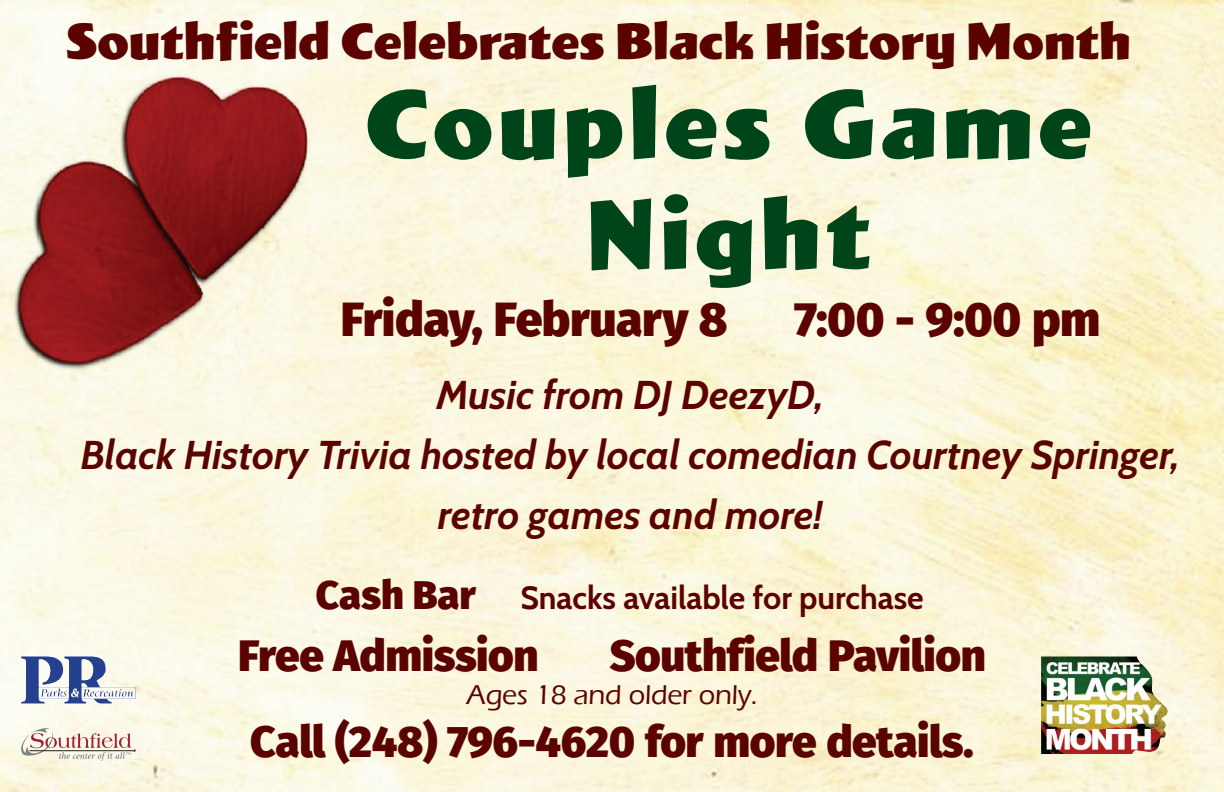
<style>
.page{position:relative;width:1224px;height:792px;background:#fff}
.page>*{position:absolute;margin:0;border:0;box-sizing:border-box;transform-origin:0 0}
.t1{font:700 92px/110.4px "Wigwag";letter-spacing:.05em;color:#004419;text-align:center}
.t2{font:700 48px "Wigwag";color:#5b0300}
.t3{font:800 48px "Fira Sans";letter-spacing:-.01em;color:#5b0300}
.t4{font:800 44px "Fira Sans";letter-spacing:-.01em;color:#5b0300}
.t5{font:italic 700 40px/60px "Cabin";color:#5b0300;text-align:center}
.t6{font:700 32px "Cabin";color:#5b0300}
.t7{font:500 28px "Eras ITC";letter-spacing:-.01em;color:#5b0300}
.s1{font-family:"Fira Sans";font-weight:800;font-size:40px}
</style>
<div class="page">
<img style="left:0;top:0;width:1224px;height:792px">
<img style="left:1041px;top:657px;width:127px;height:97px">
<img style="left:21px;top:656px;width:115px;height:47px">
<svg style="left:21px;top:728px;width:115px;height:33px;background:#e3d2c8"></svg>
<p class="t2" style="left:66px;top:11px;width:1066px">Southfield Celebrates Black History Month</p>
<h1 class="t1" style="left:365px;top:70px;width:728px">Couples Game<br>Night</h1>
<p class="t3" style="left:341px;top:285px;width:388px">Friday, February 8</p>
<p class="t3" style="left:794px;top:285px;width:308px">7:00 - 9:00 pm</p>
<p class="t5" style="left:80px;top:362px;width:1100px">Music from DJ DeezyD,<br>Black History Trivia hosted by local comedian Courtney Springer, retro games and more!</p>
<p class="t6" style="left:316px;top:573px;width:609px"><span class="s1">Cash Bar</span> Snacks available for purchase</p>
<p class="t4" style="left:238px;top:624px;width:302px">Free Admission</p>
<p class="t4" style="left:610px;top:624px;width:378px">Southfield Pavilion</p>
<p class="t7" style="left:466px;top:679px;width:293px">Ages 18 and older only.</p>
<p class="t4" style="left:250px;top:711px;width:725px">Call (248) 796-4620 for more details.</p>
</div>
